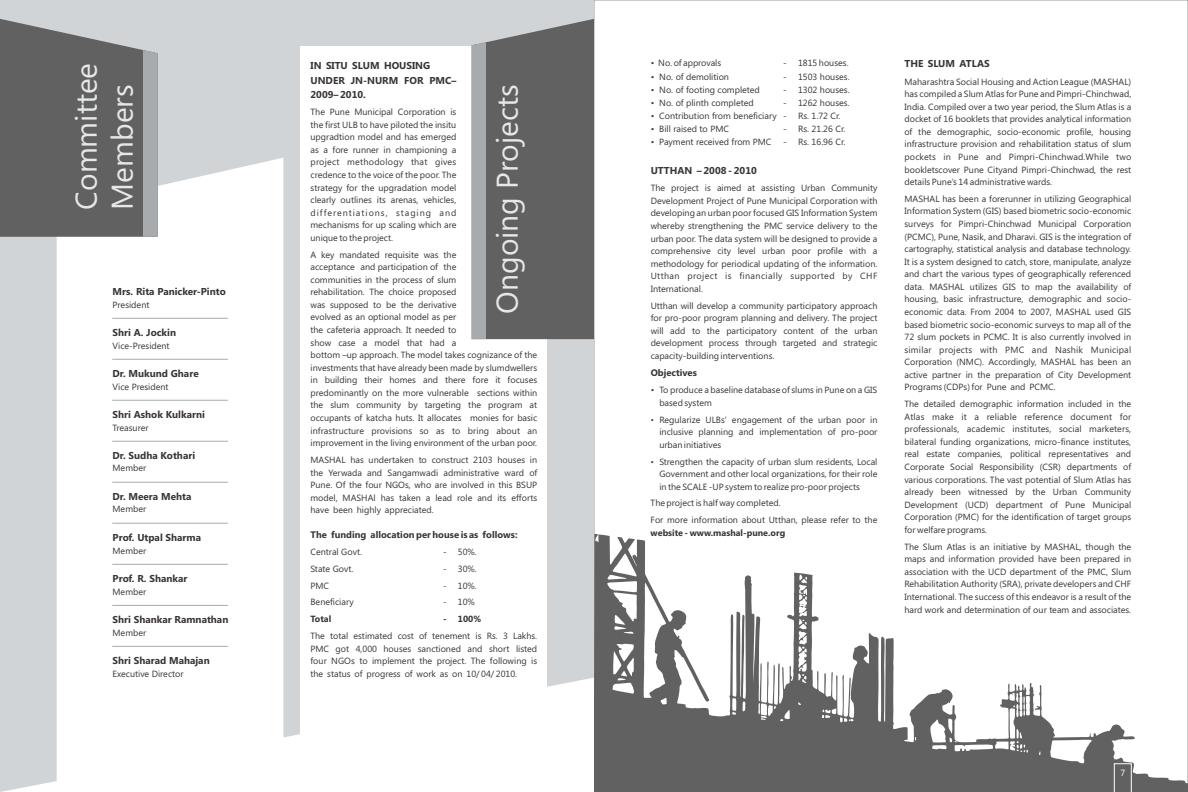
<style>
.page{position:relative;width:1188px;height:792px;background:#fff}
.page>*{position:absolute;margin:0;border:0;box-sizing:border-box;transform-origin:0 0}
.t1{font:30px/35.9px "Segoe UI";color:#e6e8e8}
.t2{font:700 10px/14.3px "Segoe UI";color:#383336}
.t3{font:700 9.5px "Segoe UI";color:#383336}
.t4{font:9px/12.6px "Segoe UI";color:#383336;text-align:justify}
.t5{font:700 9px "Segoe UI";color:#383336}
.t6{font:9px "Segoe UI";color:#4a4a4d}
.t7{font:9px "Segoe UI";color:#fff}
</style>
<div class="page">
<div style="left:0;top:0;width:594px;height:792px;background:#d1d4d6"></div>
<hr style="left:594px;top:789px;width:594px;height:3px;background:#616161">
<svg style="left:594px;top:534px;width:594px;height:255px"></svg>
<div style="left:57px;top:158px;width:226px;height:520px;background:#fff"></div>
<svg style="left:1px;top:678px;width:593px;height:114px;background:#f8f8f8"></svg>
<div style="left:301px;top:46px;width:246px;height:711px;background:#fff"></div>
<svg style="left:0;top:19px;width:144px;height:218px;background:#696969"></svg>
<div style="left:144px;top:21px;width:14px;height:216px;background:#a8abad"></div>
<hr style="left:113px;top:318px;width:115px;height:1px;background:#a8abad">
<hr style="left:113px;top:359px;width:115px;height:1px;background:#a8abad">
<hr style="left:113px;top:400px;width:115px;height:1px;background:#a8abad">
<hr style="left:113px;top:441px;width:115px;height:1px;background:#a8abad">
<hr style="left:113px;top:482px;width:115px;height:1px;background:#a8abad">
<hr style="left:113px;top:523px;width:115px;height:1px;background:#a8abad">
<hr style="left:113px;top:564px;width:115px;height:1px;background:#a8abad">
<hr style="left:113px;top:605px;width:115px;height:1px;background:#a8abad">
<hr style="left:113px;top:646px;width:115px;height:1px;background:#a8abad">
<div style="left:486px;top:19px;width:108px;height:320px;background:#616161"></div>
<div style="left:472px;top:39px;width:14px;height:300px;background:#a8abad"></div>
<div style="left:1114px;top:764px;width:18px;height:28px;border:1px solid #fff"></div>
<h1 class="t1" style="left:71px;top:210px;width:148px;rotate:-90deg">Committee<br>Members</h1>
<p class="t2" style="left:113px;top:286px;width:115px">Mrs. Rita Panicker-Pinto</p>
<p class="t4" style="left:113px;top:299px;width:38px">President</p>
<p class="t2" style="left:113px;top:327px;width:65px">Shri A. Jockin</p>
<p class="t4" style="left:113px;top:340px;width:59px">Vice-President</p>
<p class="t2" style="left:113px;top:368px;width:88px">Dr. Mukund Ghare</p>
<p class="t4" style="left:113px;top:381px;width:58px">Vice President</p>
<p class="t2" style="left:113px;top:409px;width:94px">Shri Ashok Kulkarni</p>
<p class="t4" style="left:113px;top:422px;width:37px">Treasurer</p>
<p class="t2" style="left:113px;top:450px;width:84px">Dr. Sudha Kothari</p>
<p class="t4" style="left:113px;top:463px;width:35px">Member</p>
<p class="t2" style="left:113px;top:491px;width:80px">Dr. Meera Mehta</p>
<p class="t4" style="left:113px;top:504px;width:35px">Member</p>
<p class="t2" style="left:113px;top:532px;width:90px">Prof. Utpal Sharma</p>
<p class="t4" style="left:113px;top:545px;width:35px">Member</p>
<p class="t2" style="left:113px;top:573px;width:76px">Prof. R. Shankar</p>
<p class="t4" style="left:113px;top:586px;width:35px">Member</p>
<p class="t2" style="left:113px;top:614px;width:117px">Shri Shankar Ramnathan</p>
<p class="t4" style="left:113px;top:627px;width:35px">Member</p>
<p class="t2" style="left:113px;top:655px;width:99px">Shri Sharad Mahajan</p>
<p class="t4" style="left:113px;top:668px;width:72px">Executive Director</p>
<p class="t2" style="left:311px;top:60px;width:147px">IN SITU SLUM HOUSING<br>UNDER JN-NURM FOR PMC–<br>2009– 2010.</p>
<p class="t4" style="left:311px;top:107px;width:147px">The Pune Municipal Corporation is the first ULB to have piloted the insitu upgradtion model and has emerged as a fore runner in championing a project methodology that gives credence to the voice of the poor. The strategy for the upgradation model clearly outlines its arenas, vehicles, differentiations, staging and mechanisms for up scaling which are unique to the project.</p>
<p class="t4" style="left:311px;top:249px;width:228px;text-align:left">A key mandated requisite was the<br>acceptance and participation of the<br>communities in the process of slum<br>rehabilitation. The choice proposed<br>was supposed to be the derivative<br>evolved as an optional model as per<br>the cafeteria approach. It needed to<br>show case a model that had a<br>bottom –up approach. The model takes cognizance of the investments that have already been made by slumdwellers in building their homes and there fore it focuses predominantly on the more vulnerable sections within the slum community by targeting the program at occupants of katcha huts. It allocates monies for basic infrastructure provisions so as to bring about an improvement in the living environment of the urban poor.</p>
<p class="t4" style="left:310px;top:454px;width:228px">MASHAL has undertaken to construct 2103 houses in the Yerwada and Sangamwadi administrative ward of Pune. Of the four NGOs, who are involved in this BSUP model, MASHAl has taken a lead role and its efforts have been highly appreciated.</p>
<p class="t3" style="left:310px;top:531px;width:209px">The funding allocation per house is as follows:</p>
<p class="t4" style="left:310px;top:547px;width:53px">Central Govt.</p>
<p class="t4" style="left:443px;top:547px;width:35px">- 50%.</p>
<p class="t4" style="left:310px;top:563px;width:45px">State Govt.</p>
<p class="t4" style="left:443px;top:563px;width:35px">- 30%.</p>
<p class="t4" style="left:310px;top:580px;width:20px">PMC</p>
<p class="t4" style="left:443px;top:580px;width:35px">- 10%.</p>
<p class="t4" style="left:310px;top:597px;width:45px">Beneficiary</p>
<p class="t4" style="left:443px;top:597px;width:33px">- 10%</p>
<p class="t5" style="left:310px;top:616px;width:22px">Total</p>
<p class="t5" style="left:443px;top:616px;width:40px">- 100%</p>
<p class="t4" style="left:310px;top:630px;width:228px">The total estimated cost of tenement is Rs. 3 Lakhs.<br>PMC got 4,000 houses sanctioned and short listed four NGOs to implement the project. The following is the status of progress of work as on 10/ 04/ 2010.</p>
<h1 class="t1" style="left:492px;top:314px;width:231px;rotate:-90deg">Ongoing Projects</h1>
<p class="t4" style="left:651px;top:58px;width:72px">• No. of approvals</p>
<p class="t4" style="left:783px;top:58px;width:67px">- 1815 houses.</p>
<p class="t4" style="left:651px;top:71px;width:80px">• No. of demolition</p>
<p class="t4" style="left:783px;top:71px;width:68px">- 1503 houses.</p>
<p class="t4" style="left:651px;top:84px;width:111px">• No. of footing completed</p>
<p class="t4" style="left:783px;top:84px;width:68px">- 1302 houses.</p>
<p class="t4" style="left:651px;top:97px;width:105px">• No. of plinth completed</p>
<p class="t4" style="left:783px;top:97px;width:68px">- 1262 houses.</p>
<p class="t4" style="left:651px;top:110px;width:191px">• Contribution from beneficiary - Rs. 1.72 Cr.</p>
<p class="t4" style="left:651px;top:124px;width:80px">• Bill raised to PMC</p>
<p class="t4" style="left:783px;top:124px;width:64px">- Rs. 21.26 Cr.</p>
<p class="t4" style="left:651px;top:137px;width:122px">• Payment received from PMC</p>
<p class="t4" style="left:783px;top:137px;width:64px">- Rs. 16.96 Cr.</p>
<p class="t2" style="left:651px;top:164px;width:108px">UTTHAN – 2008 - 2010</p>
<p class="t4" style="left:651px;top:183px;width:228px">The project is aimed at assisting Urban Community Development Project of Pune Municipal Corporation with developing an urban poor focused GIS Information System whereby strengthening the PMC service delivery to the urban poor. The data system will be designed to provide a comprehensive city level urban poor profile with a methodology for periodical updating of the information.<br>Utthan project is financially supported by CHF International.</p>
<p class="t4" style="left:651px;top:300px;width:228px">Utthan will develop a community participatory approach for pro-poor program planning and delivery. The project will add to the participatory content of the urban development process through targeted and strategic capacity-building interventions.</p>
<p class="t3" style="left:651px;top:369px;width:48px">Objectives</p>
<p class="t4" style="left:659px;top:385px;width:220px;text-indent:-9px">• To produce a baseline database of slums in Pune on a GIS based system</p>
<p class="t4" style="left:659px;top:414px;width:220px">Regularize ULBs’ engagement of the urban poor in inclusive planning and implementation of pro-poor urban initiatives</p>
<p class="t4" style="left:659px;top:456px;width:220px">Strengthen the capacity of urban slum residents, Local Government and other local organizations, for their role in the SCALE -UP system to realize pro-poor projects</p>
<p class="t4" style="left:651px;top:496px;width:228px;line-height:16.8px">The project is half way completed.<br>For more information about Utthan, please refer to the</p>
<p class="t5" style="left:651px;top:529px;width:136px">website - www.mashal-pune.org</p>
<p class="t6" style="left:651px;top:416px;width:5px">•</p>
<p class="t6" style="left:651px;top:458px;width:5px">•</p>
<p class="t2" style="left:905px;top:58px;width:87px">THE SLUM ATLAS</p>
<p class="t4" style="left:905px;top:76px;width:228px">Maharashtra Social Housing and Action League (MASHAL) has compiled a Slum Atlas for Pune and Pimpri-Chinchwad, India. Compiled over a two year period, the Slum Atlas is a docket of 16 booklets that provides analytical information of the demographic, socio-economic profile, housing infrastructure provision and rehabilitation status of slum pockets in Pune and Pimpri-Chinchwad.While two bookletscover Pune Cityand Pimpri-Chinchwad, the rest details Pune’s 14 administrative wards.</p>
<p class="t4" style="left:904px;top:193px;width:228px">MASHAL has been a forerunner in utilizing Geographical Information System (GIS) based biometric socio-economic surveys for Pimpri-Chinchwad Municipal Corporation (PCMC), Pune, Nasik, and Dharavi. GIS is the integration of cartography, statistical analysis and database technology.<br>It is a system designed to catch, store, manipulate, analyze and chart the various types of geographically referenced data. MASHAL utilizes GIS to map the availability of housing, basic infrastructure, demographic and socio&shy;economic data. From 2004 to 2007, MASHAL used GIS based biometric socio-economic surveys to map all of the 72 slum pockets in PCMC. It is also currently involved in similar projects with PMC and Nashik Municipal Corporation (NMC). Accordingly, MASHAL has been an active partner in the preparation of City Development Programs (CDPs) for Pune and PCMC.</p>
<p class="t4" style="left:904px;top:399px;width:228px">The detailed demographic information included in the Atlas make it a reliable reference document for professionals, academic institutes, social marketers, bilateral funding organizations, micro-finance institutes, real estate companies, political representatives and Corporate Social Responsibility (CSR) departments of various corporations. The vast potential of Slum Atlas has already been witnessed by the Urban Community Development (UCD) department of Pune Municipal Corporation (PMC) for the identification of target groups for welfare programs.</p>
<p class="t4" style="left:904px;top:541px;width:228px">The Slum Atlas is an initiative by MASHAL, though the maps and information provided have been prepared in association with the UCD department of the PMC, Slum Rehabilitation Authority (SRA), private developers and CHF International. The success of this endeavor is a result of the hard work and determination of our team and associates.</p>
<p class="t7" style="left:1121px;top:770px;width:6px">7</p>
</div>
